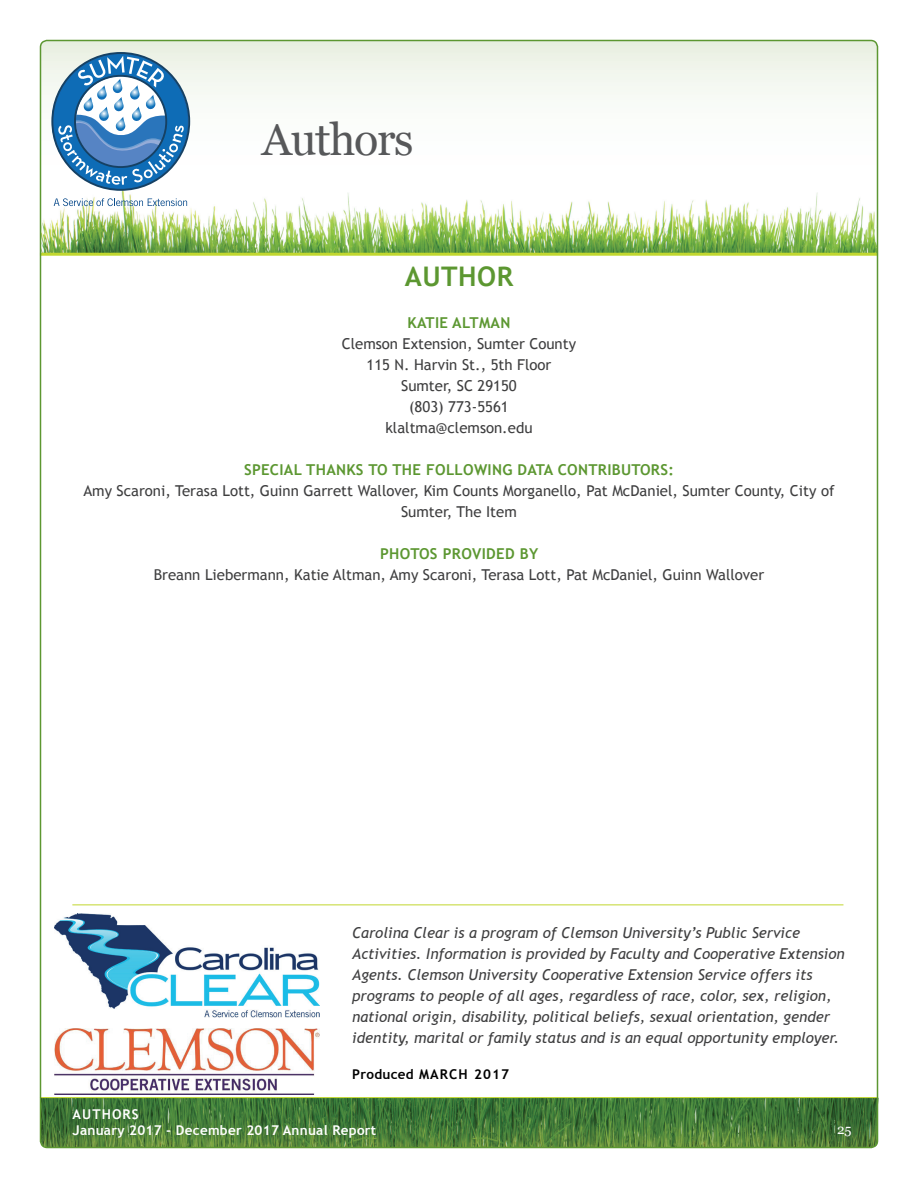
<style>
.page{position:relative;width:918px;height:1188px;background:#fff}
.page>*{position:absolute;margin:0;border:0;box-sizing:border-box;transform-origin:0 0}
.t1{font:45px "Georgia";letter-spacing:-.03em;color:#57585a}
.t2{font:700 27px "Trebuchet MS";letter-spacing:.02em;color:#5c9731}
.t3{font:italic 15px/21px "Trebuchet MS";color:#3e3e3f}
.t4{font:15px/21px "Trebuchet MS";color:#3e3e3f;text-align:center}
.t5{font:700 15px "Trebuchet MS";letter-spacing:.02em;color:#5c9731}
.t6{font:700 13.5px/16.2px "Trebuchet MS";letter-spacing:.02em;color:#fff}
.t7{font:700 13.5px "Trebuchet MS";letter-spacing:.05em;color:#000}
.t8{font:13.5px "Georgia";color:#fff}
</style>
<div class="page">
<img style="left:43px;top:191px;width:832px;height:62px">
<svg style="left:40px;top:41px;width:838px;height:85px"></svg>
<hr style="left:40px;top:253px;width:838px;height:3px;background:#c1d72f">
<img style="left:41px;top:1098px;width:838px;height:50px">
<hr style="left:40px;top:1097px;width:838px;height:1px;background:#c1d72f">
<svg style="left:51px;top:52px;width:139px;height:139px"></svg>
<svg style="left:54px;top:198px;width:133px;height:8px"></svg>
<img style="left:54px;top:913px;width:266px;height:105px">
<hr style="left:72px;top:904px;width:771px;height:1px;background:#c1d72f">
<img style="left:54px;top:1029px;width:266px;height:66px">
<h1 class="t1" style="left:262px;top:106px;width:153px">Authors</h1>
<h2 class="t2" style="left:405px;top:259px;width:110px">AUTHOR</h2>
<p class="t5" style="left:408px;top:313px;width:104px">KATIE ALTMAN</p>
<p class="t4" style="left:342px;top:333px;width:236px">Clemson Extension, Sumter County<br>115 N. Harvin St., 5th Floor<br>Sumter, SC 29150<br>(803) 773-5561 klaltma@clemson.edu</p>
<p class="t5" style="left:244px;top:460px;width:431px">SPECIAL THANKS TO THE FOLLOWING DATA CONTRIBUTORS:</p>
<p class="t4" style="left:83px;top:480px;width:753px">Amy Scaroni, Terasa Lott, Guinn Garrett Wallover, Kim Counts Morganello, Pat McDaniel, Sumter County, City of<br>Sumter, The Item</p>
<p class="t5" style="left:380px;top:544px;width:160px">PHOTOS PROVIDED BY</p>
<p class="t4" style="left:154px;top:564px;width:612px">Breann Liebermann, Katie Altman, Amy Scaroni, Terasa Lott, Pat McDaniel, Guinn Wallover</p>
<p class="t3" style="left:352px;top:923px;width:494px">Carolina Clear is a program of Clemson University’s Public Service Activities. Information is provided by Faculty and Cooperative Extension Agents. Clemson University Cooperative Extension Service offers its programs to people of all ages, regardless of race, color, sex, religion, national origin, disability, political beliefs, sexual orientation, gender identity, marital or family status and is an equal opportunity employer.</p>
<p class="t7" style="left:352px;top:1066px;width:158px">Produced MARCH 2017</p>
<p class="t6" style="left:73px;top:1106px;width:305px">AUTHORS<br>January 2017 - December 2017 Annual Report</p>
<p class="t8" style="left:837px;top:1120px;width:16px">25</p>
</div>
